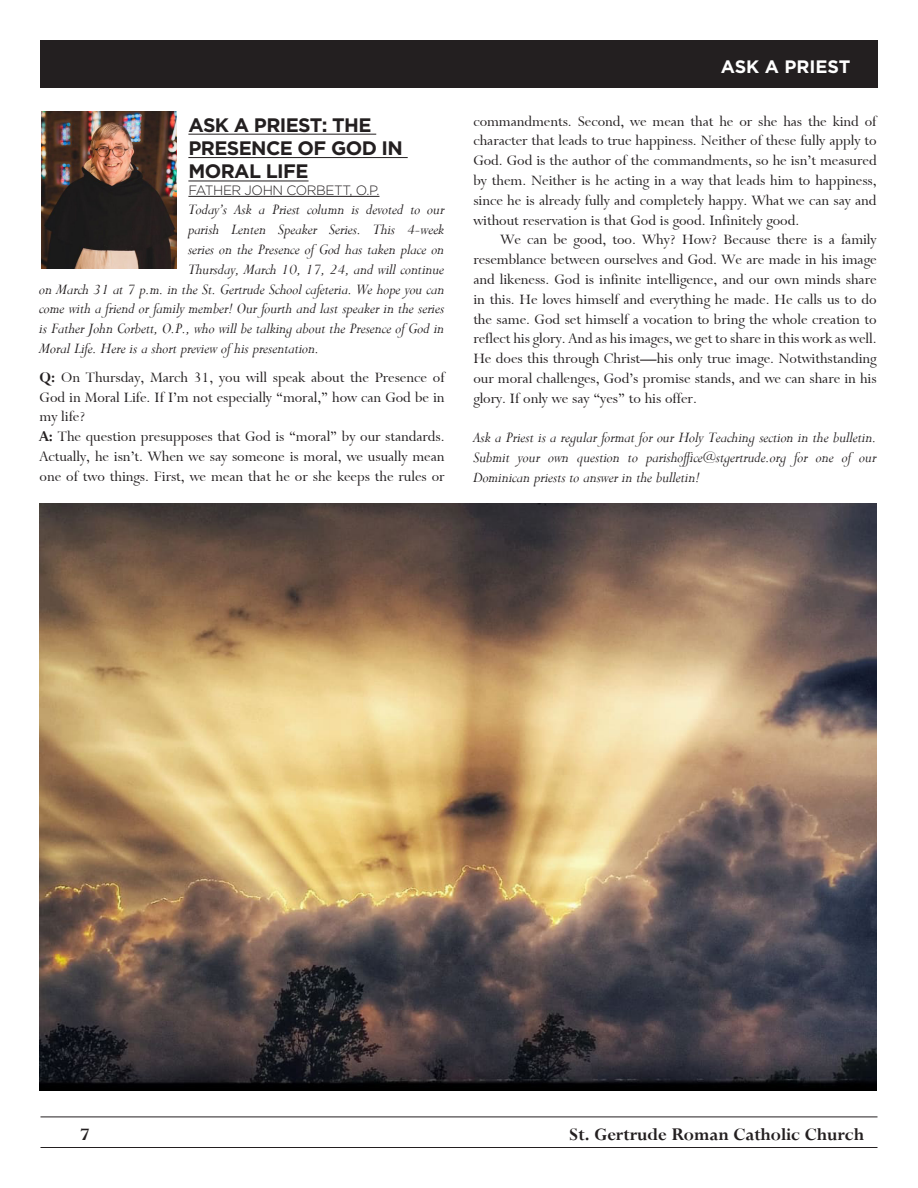
<style>
.page{position:relative;width:918px;height:1188px;background:#fff}
.page>*{position:absolute;margin:0;border:0;box-sizing:border-box;transform-origin:0 0}
.t1{font:700 19.5px/23.4px "Gotham";letter-spacing:-.03em;color:#231f20}
.t2{font:19.5px "Bronte Bold SWFTE";color:#231f20}
.t3{font:700 18px "Gotham";color:#fff}
.t4{font:16.5px/19.8px "Bronte Regular SWFTE";color:#231f20;text-align:justify}
.t5{font:16.5px/19.8px "Bronte Italic SWFTE";color:#231f20;text-align:justify}
.t6{font:300 13.5px "Gotham";letter-spacing:-.03em;color:#231f20}
.s1{font-family:"Bronte Bold SWFTE"}
</style>
<div class="page">
<hr style="left:40px;top:1147px;width:838px;height:1px;background:#231f20">
<hr style="left:40px;top:1117px;width:838px;height:1px;background:#231f20">
<div style="left:40px;top:41px;width:838px;height:47px;background:#231f20"></div>
<hr style="left:188px;top:134px;width:188px;height:1px;background:#231f20">
<hr style="left:188px;top:157px;width:220px;height:1px;background:#231f20">
<hr style="left:188px;top:181px;width:121px;height:1px;background:#231f20">
<hr style="left:188px;top:196px;width:191px;height:1px;background:#231f20">
<img style="left:41px;top:112px;width:135px;height:156px">
<img style="left:40px;top:504px;width:837px;height:587px">
<p class="t1" style="left:188px;top:112px;width:216px">ASK A PRIEST: THE<br>PRESENCE OF GOD IN<br>MORAL LIFE</p>
<p class="t6" style="left:188px;top:182px;width:193px">FATHER JOHN CORBETT, O.P.</p>
<p class="t5" style="left:188px;top:200px;width:258px">Today’s Ask a Priest column is devoted to our</p>
<p class="t5" style="left:188px;top:220px;width:258px">parish Lenten Speaker Series. This 4-week</p>
<p class="t5" style="left:188px;top:240px;width:258px">series on the Presence of God has taken place on</p>
<p class="t5" style="left:188px;top:259px;width:258px">Thursday, March 10, 17, 24, and will continue</p>
<p class="t5" style="left:40px;top:279px;width:407px">on March 31 at 7 p.m. in the St. Gertrude School cafeteria. We hope you can</p>
<p class="t5" style="left:40px;top:299px;width:407px">come with a friend or family member! Our fourth and last speaker in the series</p>
<p class="t5" style="left:40px;top:319px;width:406px">is Father John Corbett, O.P., who will be talking about the Presence of God in</p>
<p class="t5" style="left:40px;top:339px;width:281px">Moral Life. Here is a short preview of his presentation.</p>
<p class="t4" style="left:40px;top:367px;width:407px"><span class="s1">Q:</span> On Thursday, March 31, you will speak about the Presence of God in Moral Life. If I’m not especially “moral,” how can God be in my life?</p>
<p class="t4" style="left:40px;top:427px;width:407px"><span class="s1">A:</span> The question presupposes that God is “moral” by our standards.<br>Actually, he isn’t. When we say someone is moral, we usually mean one of two things. First, we mean that he or she keeps the rules or</p>
<p class="t3" style="left:721px;top:56px;width:131px">ASK A PRIEST</p>
<p class="t4" style="left:473px;top:111px;width:405px">commandments. Second, we mean that he or she has the kind of character that leads to true happiness. Neither of these fully apply to God. God is the author of the commandments, so he isn’t measured by them. Neither is he acting in a way that leads him to happiness, since he is already fully and completely happy. What we can say and without reservation is that God is good. Infinitely good.</p>
<p class="t4" style="left:473px;top:230px;width:405px;text-indent:27px">We can be good, too. Why? How? Because there is a family resemblance between ourselves and God. We are made in his image and likeness. God is infinite intelligence, and our own minds share in this. He loves himself and everything he made. He calls us to do the same. God set himself a vocation to bring the whole creation to reflect his glory. And as his images, we get to share in this work as well.<br>He does this through Christ—his only true image. Notwithstanding our moral challenges, God’s promise stands, and we can share in his glory. If only we say “yes” to his offer.</p>
<p class="t5" style="left:473px;top:428px;width:405px">Ask a Priest is a regular format for our Holy Teaching section in the bulletin.<br>Submit your own question to parishoffice@stgertrude.org for one of our Dominican priests to answer in the bulletin!</p>
<p class="t2" style="left:80px;top:1123px;width:11px">7</p>
<p class="t2" style="left:569px;top:1123px;width:297px">St. Gertrude Roman Catholic Church</p>
</div>
